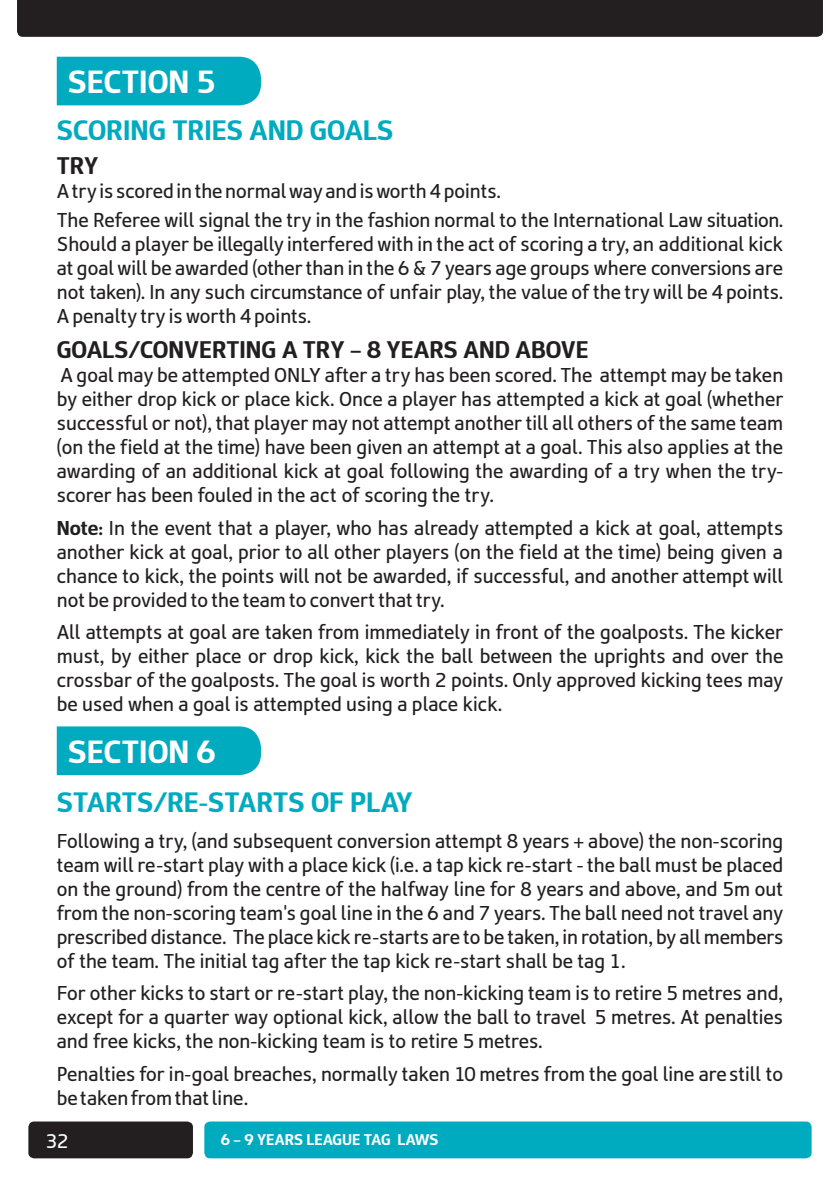
<style>
.page{position:relative;width:840px;height:1191px;background:#fff}
.page>*{position:absolute;margin:0;border:0;box-sizing:border-box;transform-origin:0 0}
.t1{font:700 32px "RL Font";color:#fff}
.t2{font:700 28px "RL Font";color:#00abc0}
.t3{font:700 24px "RL Font";color:#231f20}
.t4{font:20px/24px "RL Font";color:#231f20;text-align:justify}
.t5{font:19.8px "RL Font";color:#fff}
.t6{font:700 15.4px "RL Font";color:#fff}
.s1{font-weight:700}
</style>
<div class="page">
<div style="left:28px;top:1121px;width:165px;height:37px;background:#231f20;border-radius:6px"></div>
<div style="left:204px;top:1121px;width:607px;height:37px;background:#00abc0;border-radius:6px"></div>
<div style="left:17px;top:0;width:805px;height:37px;background:#231f20"></div>
<div style="left:57px;top:57px;width:204px;height:48px;background:#00abc0"></div>
<div style="left:57px;top:726px;width:204px;height:49px;background:#00abc0"></div>
<h1 class="t1" style="left:68px;top:64px;width:149px">SECTION 5</h1>
<h2 class="t2" style="left:57px;top:114px;width:338px">SCORING TRIES AND GOALS</h2>
<p class="t3" style="left:57px;top:152px;width:43px">TRY</p>
<p class="t4" style="left:57px;top:177px;width:727px;line-height:29.4px">A try is scored in the normal way and is worth 4 points.<br>The Referee will signal the try in the fashion normal to the International Law situation.</p>
<p class="t4" style="left:57px;top:233px;width:727px">Should a player be illegally interfered with in the act of scoring a try, an additional kick at goal will be awarded (other than in the 6 &amp; 7 years age groups where conversions are not taken). In any such circumstance of unfair play, the value of the try will be 4 points.<br>A penalty try is worth 4 points.</p>
<p class="t3" style="left:57px;top:336px;width:533px">GOALS/CONVERTING A TRY – 8 YEARS AND ABOVE</p>
<p class="t4" style="left:57px;top:363px;width:727px">A goal may be attempted ONLY after a try has been scored. The attempt may be taken by either drop kick or place kick. Once a player has attempted a kick at goal (whether successful or not), that player may not attempt another till all others of the same team (on the field at the time) have been given an attempt at a goal. This also applies at the awarding of an additional kick at goal following the awarding of a try when the try&shy;scorer has been fouled in the act of scoring the try.</p>
<p class="t4" style="left:57px;top:516px;width:727px"><span class="s1">Note:</span> In the event that a player, who has already attempted a kick at goal, attempts another kick at goal, prior to all other players (on the field at the time) being given a chance to kick, the points will not be awarded, if successful, and another attempt will not be provided to the team to convert that try.</p>
<p class="t4" style="left:57px;top:620px;width:727px">All attempts at goal are taken from immediately in front of the goalposts. The kicker must, by either place or drop kick, kick the ball between the uprights and over the crossbar of the goalposts. The goal is worth 2 points. Only approved kicking tees may be used when a goal is attempted using a place kick.</p>
<h1 class="t1" style="left:68px;top:734px;width:149px">SECTION 6</h1>
<h2 class="t2" style="left:57px;top:787px;width:357px">STARTS/RE-STARTS OF PLAY</h2>
<p class="t4" style="left:57px;top:829px;width:728px">Following a try, (and subsequent conversion attempt 8 years + above) the non-scoring team will re-start play with a place kick (i.e. a tap kick re-start - the ball must be placed on the ground) from the centre of the halfway line for 8 years and above, and 5m out from the non-scoring team's goal line in the 6 and 7 years. The ball need not travel any prescribed distance. The place kick re-starts are to be taken, in rotation, by all members of the team. The initial tag after the tap kick re-start shall be tag 1.</p>
<p class="t4" style="left:57px;top:981px;width:727px">For other kicks to start or re-start play, the non-kicking team is to retire 5 metres and, except for a quarter way optional kick, allow the ball to travel 5 metres. At penalties and free kicks, the non-kicking team is to retire 5 metres.</p>
<p class="t4" style="left:57px;top:1062px;width:727px">Penalties for in-goal breaches, normally taken 10 metres from the goal line are still to be taken from that line.</p>
<p class="t6" style="left:221px;top:1131px;width:219px">6 – 9 YEARS LEAGUE TAG LAWS</p>
<p class="t5" style="left:45px;top:1130px;width:25px">32</p>
</div>
